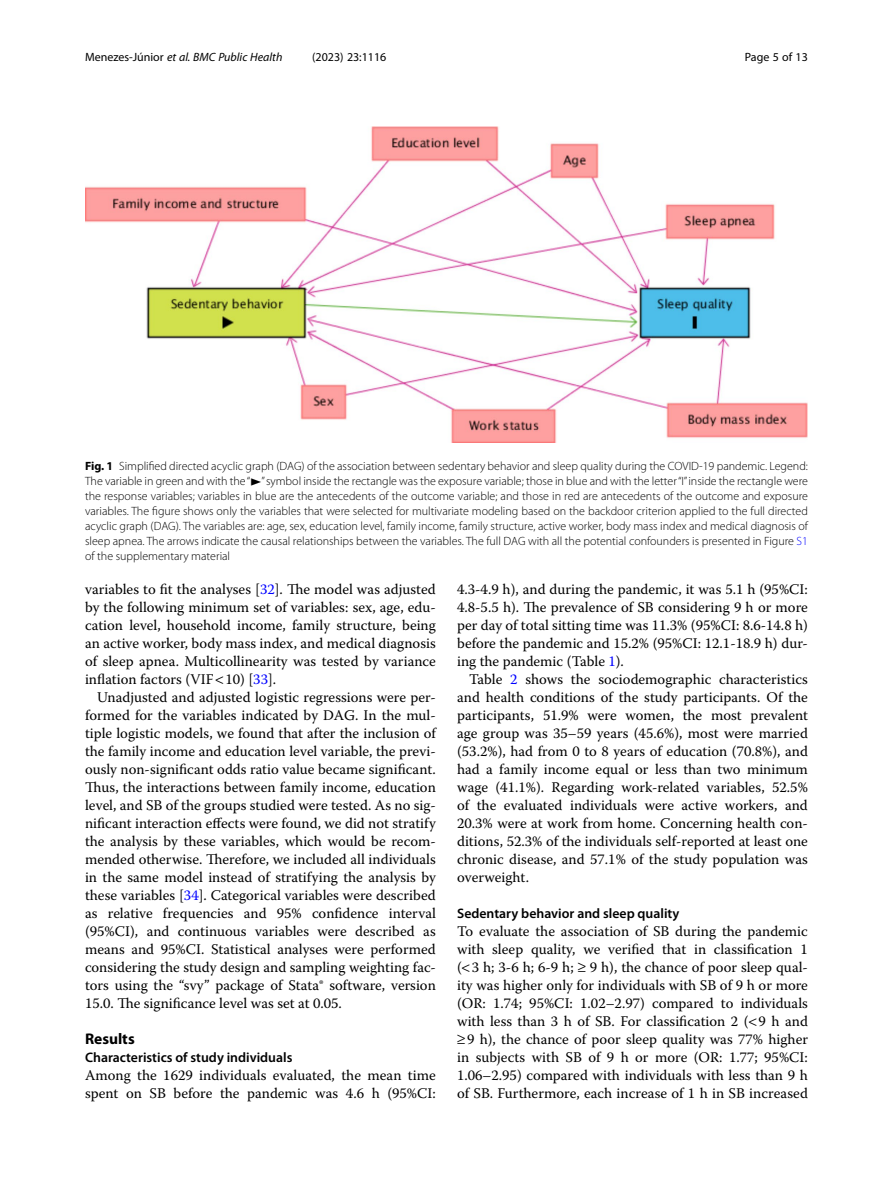
<style>
.page{position:relative;width:893px;height:1191px;background:#fff}
.page>*{position:absolute;margin:0;border:0;box-sizing:border-box;transform-origin:0 0}
.Head_1{font:700 15.45px "Myriad Pro";color:#000}
.Body_Text_Indent{font:14.7px/18px "Warnock Pro";color:#000;text-align:justify}
.Body_Text{font:14.7px/18px "Warnock Pro";color:#000;text-align:justify}
.Head_2_After_1{font:600 13.8px "Myriad Pro";color:#000}
.Head_2{font:600 13.8px "Myriad Pro";color:#000}
.Figure_Caption{font:300 12px/15px "Myriad Pro";color:#000;text-align:justify}
.t1{font:italic 12px "Myriad Pro";color:#000}
.t2{font:12px "Myriad Pro";color:#000}
.s1{font-style:normal}
.s2{font-weight:700}
.s3{font-family:"STIX";font-weight:400}
.s4{color:#00f}
</style>
<div class="page">
<img style="left:85px;top:126px;width:723px;height:316px">
<p class="t1" style="left:85px;top:50px;width:199px"><span class="s1">Menezes-Júnior</span> et al. BMC Public Health</p>
<p class="t2" style="left:312px;top:50px;width:76px">(2023) 23:1116</p>
<p class="t2" style="left:745px;top:50px;width:65px">Page 5 of 13</p>
<p class="Figure_Caption" style="left:85px;top:458px;width:724px"><span class="s2">Fig. 1</span> Simplified directed acyclic graph (DAG) of the association between sedentary behavior and sleep quality during the COVID-19 pandemic. Legend:<br>The variable in green and with the “<span class="s3">►</span>” symbol inside the rectangle was the exposure variable; those in blue and with the letter “I” inside the rectangle were the response variables; variables in blue are the antecedents of the outcome variable; and those in red are antecedents of the outcome and exposure variables. The figure shows only the variables that were selected for multivariate modeling based on the backdoor criterion applied to the full directed acyclic graph (DAG). The variables are: age, sex, education level, family income, family structure, active worker, body mass index and medical diagnosis of sleep apnea. The arrows indicate the causal relationships between the variables. The full DAG with all the potential confounders is presented in Figure <span class="s4">S1 </span>of the supplementary material</p>
<p class="Body_Text" style="left:85px;top:580px;width:352px">variables to fit the analyses [<span class="s4">32</span>]. The model was adjusted by the following minimum set of variables: sex, age, edu&shy;cation level, household income, family structure, being an active worker, body mass index, and medical diagnosis of sleep apnea. Multicollinearity was tested by variance inflation factors (VIF 10) [<span class="s4">33</span>].</p>
<p class="Body_Text_Indent" style="left:85px;top:688px;width:352px;text-indent:12px">Unadjusted and adjusted logistic regressions were per&shy;formed for the variables indicated by DAG. In the mul&shy;tiple logistic models, we found that after the inclusion of the family income and education level variable, the previ&shy;ously non-significant odds ratio value became significant.<br>Thus, the interactions between family income, education level, and SB of the groups studied were tested. As no sig&shy;nificant interaction effects were found, we did not stratify the analysis by these variables, which would be recom&shy;mended otherwise. Therefore, we included all individuals in the same model instead of stratifying the analysis by these variables [<span class="s4">34</span>]. Categorical variables were described as relative frequencies and 95% confidence interval (95%CI), and continuous variables were described as means and 95%CI. Statistical analyses were performed considering the study design and sampling weighting fac&shy;tors using the “svy” package of Stata® software, version 15.0. The significance level was set at 0.05.</p>
<p class="Head_1" style="left:85px;top:1029px;width:51px">Results</p>
<p class="Head_2_After_1" style="left:85px;top:1049px;width:209px">Characteristics of study individuals</p>
<p class="Body_Text" style="left:85px;top:1066px;width:352px">Among the 1629 individuals evaluated, the mean time spent on SB before the pandemic was 4.6 h (95%CI:</p>
<p class="Body_Text" style="left:457px;top:580px;width:352px">4.3-4.9 h), and during the pandemic, it was 5.1 h (95%CI:<br>4.8-5.5 h). The prevalence of SB considering 9 h or more per day of total sitting time was 11.3% (95%CI: 8.6-14.8 h) before the pandemic and 15.2% (95%CI: 12.1-18.9 h) dur&shy;ing the pandemic (Table <span class="s4">1</span>).</p>
<p class="Body_Text_Indent" style="left:457px;top:670px;width:352px;text-indent:12px">Table <span class="s4">2</span> shows the sociodemographic characteristics and health conditions of the study participants. Of the participants, 51.9% were women, the most prevalent age group was 35–59 years (45.6%), most were married (53.2%), had from 0 to 8 years of education (70.8%), and had a family income equal or less than two minimum wage (41.1%). Regarding work-related variables, 52.5% of the evaluated individuals were active workers, and 20.3% were at work from home. Concerning health con&shy;ditions, 52.3% of the individuals self-reported at least one chronic disease, and 57.1% of the study population was overweight.</p>
<p class="Head_2" style="left:457px;top:905px;width:224px">Sedentary behavior and sleep quality</p>
<p class="Body_Text" style="left:457px;top:922px;width:352px">To evaluate the association of SB during the pandemic with sleep quality, we verified that in classification 1 ( 3 h; 3-6 h; 6-9 h; ≥ 9 h), the chance of poor sleep qual&shy;ity was higher only for individuals with SB of 9 h or more (OR: 1.74; 95%CI: 1.02–2.97) compared to individuals with less than 3 h of SB. For classification 2 ( 9 h and ≥9 h), the chance of poor sleep quality was 77% higher in subjects with SB of 9 h or more (OR: 1.77; 95%CI:<br>1.06–2.95) compared with individuals with less than 9 h of SB. Furthermore, each increase of 1 h in SB increased</p>
</div>
